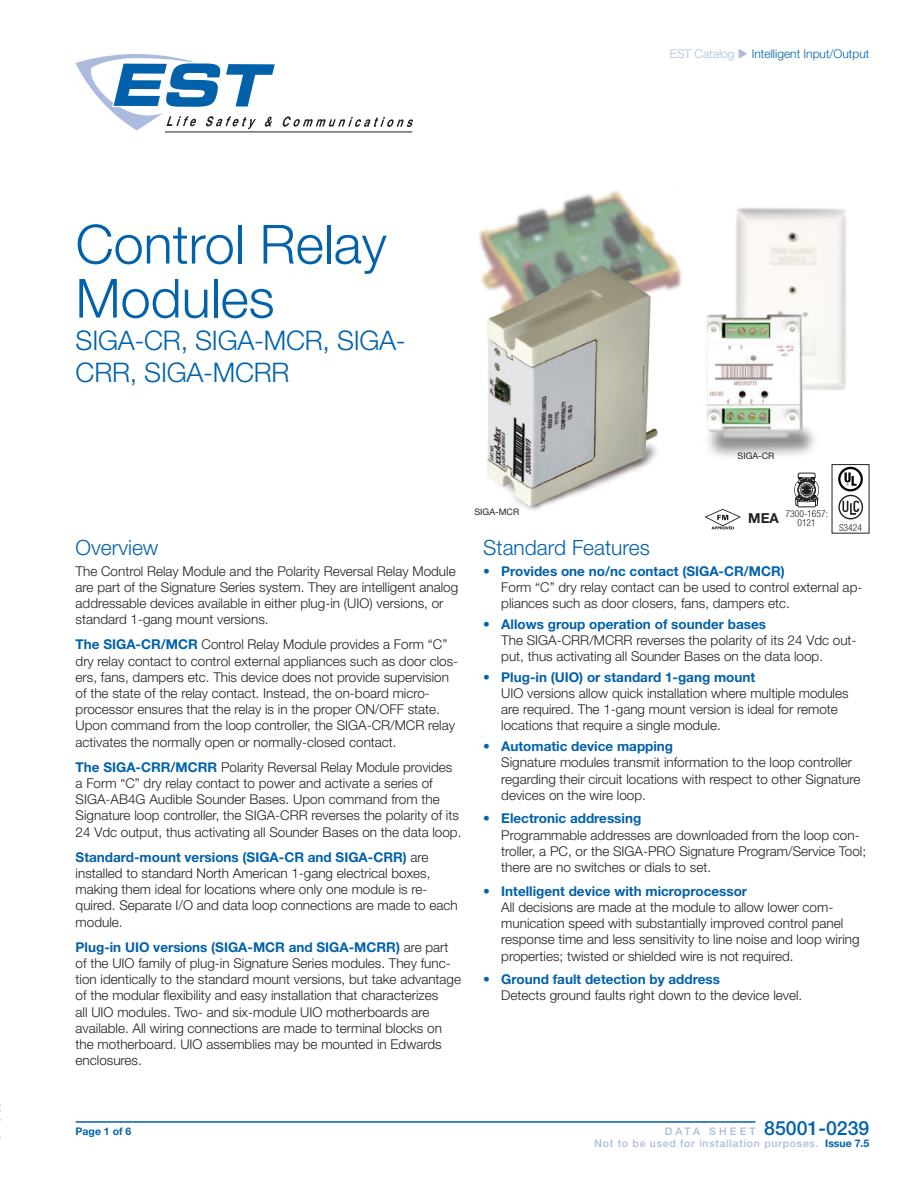
<style>
.page{position:relative;width:918px;height:1188px;background:#fff}
.page>*{position:absolute;margin:0;border:0;box-sizing:border-box;transform-origin:0 0}
.t1{font:300 54px/54px "Helvetica Neue LT Std";color:#0161aa}
.Model{font:300 27px/32.4px "Helvetica Neue LT Std";letter-spacing:-.01em;color:#0161aa}
.HEAD{font:300 21px "Helvetica Neue LT Std";color:#0161aa}
.t2{font:500 19.5px "Helvetica Neue LT Std";color:#0161aa}
.t3{font:700 13.65px "Helvetica Neue LT Std";color:#231f20}
.BODY{font:300 13.5px/16.2px "Helvetica Neue LT Std";color:#231f20}
.Features{font:300 13.5px/16.2px "Helvetica Neue LT Std";color:#231f20}
.t4{font:300 12px "Helvetica Neue LT Std";color:#0161aa}
.t5{font:500 10.5px "Helvetica Neue LT Std";letter-spacing:.07em;color:#aabbde}
.t6{font:700 10.5px "Helvetica Neue LT Std";color:#0161aa}
.t7{font:300 condensed 9.6px/9.6px "Helvetica Neue";color:#231f20;text-align:center}
.t8{font:9px "Helvetica Neue LT Std";color:#231f20}
.s1{color:#aabbde}
.s2{font-weight:700;color:#0161aa}
.s3{font-size:10.5px;color:#aabbde}
</style>
<div class="page">
<hr style="left:76px;top:1121px;width:679px;height:2px;background:#0161aa">
<svg style="left:282px;top:116px;width:131px;height:11px"></svg>
<hr style="left:165px;top:132px;width:247px;height:1px;background:#231f20">
<svg style="left:76px;top:54px;width:199px;height:76px"></svg>
<img style="left:479px;top:191px;width:391px;height:340px">
<div style="left:794px;top:477px;width:25px;height:25px;border:1px solid #231f20;border-radius:50%"></div>
<svg style="left:795px;top:473px;width:23px;height:35px"></svg>
<div style="left:798px;top:481px;width:18px;height:18px;border:1px solid #231f20;border-radius:50%"></div>
<div style="left:798px;top:481px;width:17px;height:17px;border:1px solid #231f20;border-radius:50%"></div>
<svg style="left:838px;top:467px;width:25px;height:52px"></svg>
<svg style="left:704px;top:509px;width:37px;height:20px"></svg>
<p class="t4" style="left:670px;top:47px;width:201px"><span class="s1">EST Catalog</span> <span class="s1">◆</span> Intelligent Input/Output</p>
<p class="t1" style="left:76px;top:216px;width:313px">Control Relay<br>Modules</p>
<p class="Model" style="left:76px;top:324px;width:332px">SIGA-CR, SIGA-MCR, SIGA-<br>CRR, SIGA-MCRR</p>
<p class="t8" style="left:738px;top:451px;width:38px">SIGA-CR</p>
<p class="HEAD" style="left:76px;top:535px;width:84px">Overview</p>
<p class="BODY" style="left:76px;top:563px;width:384px">The Control Relay Module and the Polarity Reversal Relay Module are part of the Signature Series system. They are intelligent analog addressable devices available in either plug-in (UIO) versions, or standard 1-gang mount versions.</p>
<p class="BODY" style="left:76px;top:636px;width:384px"><span class="s2">The SIGA-CR/MCR</span> Control Relay Module provides a Form “C” dry relay contact to control external appliances such as door clos&shy;ers, fans, dampers etc. This device does not provide supervision of the state of the relay contact. Instead, the on-board micro&shy;processor ensures that the relay is in the proper ON/OFF state.<br>Upon command from the loop controller, the SIGA-CR/MCR relay activates the normally open or normally-closed contact.</p>
<p class="BODY" style="left:76px;top:759px;width:387px"><span class="s2">The SIGA-CRR/MCRR</span> Polarity Reversal Relay Module provides a Form “C” dry relay contact to power and activate a series of SIGA-AB4G Audible Sounder Bases. Upon command from the Signature loop controller, the SIGA-CRR reverses the polarity of its 24 Vdc output, thus activating all Sounder Bases on the data loop.</p>
<p class="BODY" style="left:76px;top:849px;width:384px"><span class="s2">Standard-mount versions (SIGA-CR and SIGA-CRR)</span> are installed to standard North American 1-gang electrical boxes, making them ideal for locations where only one module is re&shy;quired. Separate I/O and data loop connections are made to each module.</p>
<p class="BODY" style="left:76px;top:939px;width:387px"><span class="s2">Plug-in UIO versions (SIGA-MCR and SIGA-MCRR)</span> are part of the UIO family of plug-in Signature Series modules. They func&shy;tion identically to the standard mount versions, but take advantage of the modular flexibility and easy installation that characterizes<br>all UIO modules. Two- and six-module UIO motherboards are available. All wiring connections are made to terminal blocks on the motherboard. UIO assemblies may be mounted in Edwards enclosures.</p>
<p class="t8" style="left:474px;top:506px;width:46px">SIGA-MCR</p>
<p class="t3" style="left:748px;top:509px;width:32px">MEA</p>
<p class="t7" style="left:786px;top:509px;width:44px">7300-1657:<br>0121</p>
<p class="t7" style="left:839px;top:523px;width:25px">S3424</p>
<p class="HEAD" style="left:483px;top:535px;width:168px">Standard Features</p>
<p class="Features" style="left:501px;top:563px;width:363px;text-indent:-18px"><span class="s2">• Provides one no/nc contact (SIGA-CR/MCR)<br></span>Form “C” dry relay contact can be used to control external ap&shy;pliances such as door closers, fans, dampers etc.</p>
<p class="Features" style="left:501px;top:616px;width:357px;text-indent:-18px"><span class="s2">• Allows group operation of sounder bases<br></span>The SIGA-CRR/MCRR reverses the polarity of its 24 Vdc out&shy;put, thus activating all Sounder Bases on the data loop.</p>
<p class="Features" style="left:501px;top:669px;width:349px;text-indent:-18px"><span class="s2">• Plug-in (UIO) or standard 1-gang mount<br></span>UIO versions allow quick installation where multiple modules are required. The 1-gang mount version is ideal for remote locations that require a single module.</p>
<p class="Features" style="left:501px;top:738px;width:361px;text-indent:-18px"><span class="s2">• Automatic device mapping<br></span>Signature modules transmit information to the loop controller regarding their circuit locations with respect to other Signature devices on the wire loop.</p>
<p class="Features" style="left:501px;top:810px;width:366px;text-indent:-18px"><span class="s2">• Electronic addressing<br></span>Programmable addresses are downloaded from the loop con&shy;troller, a PC, or the SIGA-PRO Signature Program/Service Tool; there are no switches or dials to set.</p>
<p class="Features" style="left:501px;top:883px;width:360px;text-indent:-18px"><span class="s2">• Intelligent device with microprocessor<br></span>All decisions are made at the module to allow lower com&shy;munication speed with substantially improved control panel response time and less sensitivity to line noise and loop wiring properties; twisted or shielded wire is not required.</p>
<p class="Features" style="left:501px;top:971px;width:303px;text-indent:-18px"><span class="s2">• Ground fault detection by address<br></span>Detects ground faults right down to the device level.</p>
<p class="t6" style="left:76px;top:1124px;width:57px">Page 1 of 6</p>
<p class="t2" style="left:665px;top:1116px;width:206px"><span class="s3">D A T A S H E E T</span> 85001-0239</p>
<p class="t5" style="left:595px;top:1137px;width:276px">Not to be used for installation purposes. <span class="s2">Issue 7.5</span></p>
</div>
